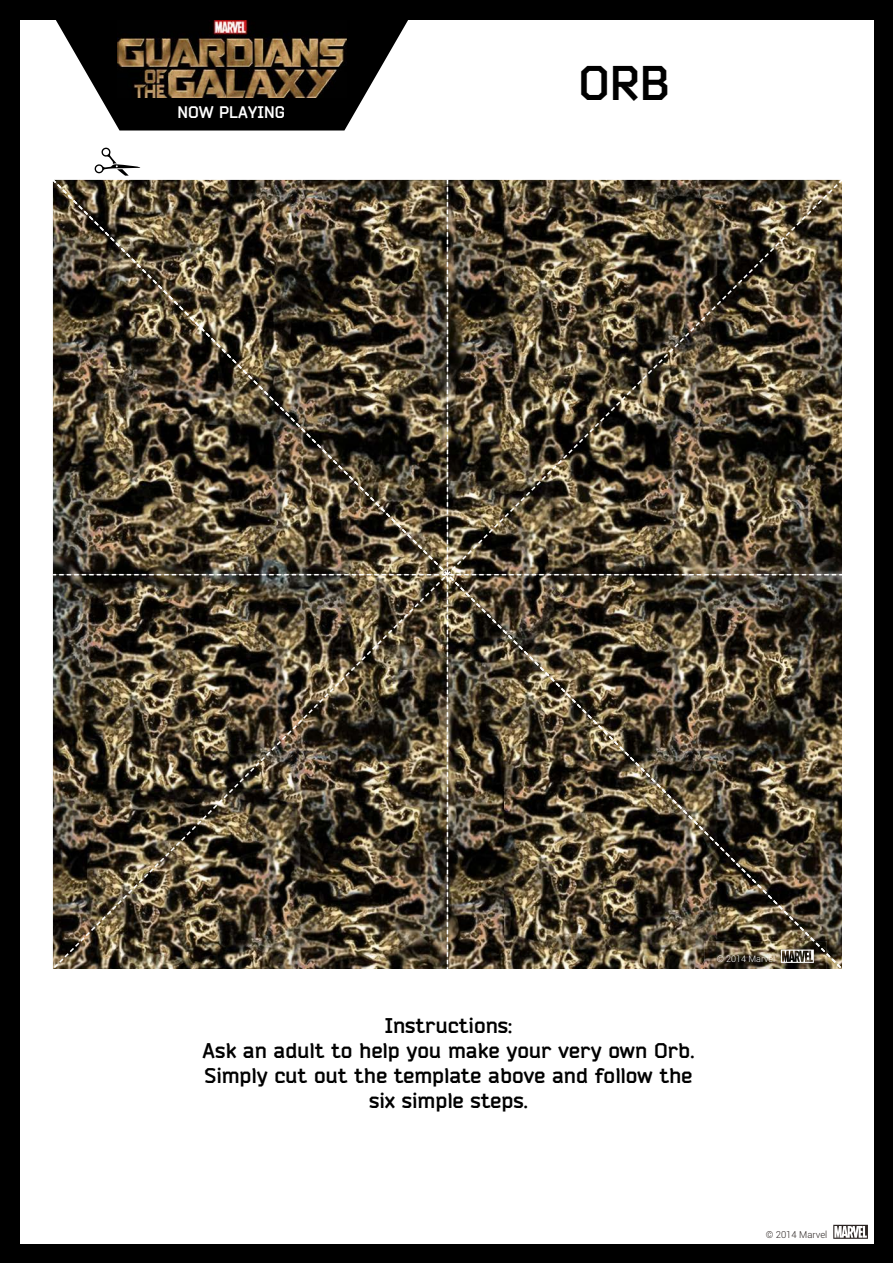
<style>
.page{position:relative;width:893px;height:1263px;background:#fff}
.page>*{position:absolute;margin:0;border:0;box-sizing:border-box;transform-origin:0 0}
.t1{font:700 48px "Bender";color:#000}
.t2{font:700 21px/25.2px "Bender";color:#000;text-align:center}
.t3{font:700 16.5px "Bender";color:#fff}
.t4{font:300 9.45px "Roboto";color:#2b2422}
.t5{font:300 9px "Roboto";color:#fff}
</style>
<div class="page">
<div style="left:1px;top:0;width:892px;height:1263px;background:#000"></div>
<div style="left:20px;top:20px;width:854px;height:1223px;background:#fff"></div>
<svg style="left:833px;top:1225px;width:35px;height:14px"></svg>
<svg style="left:56px;top:20px;width:352px;height:110px"></svg>
<img style="left:117px;top:20px;width:229px;height:77px">
<img style="left:54px;top:147px;width:788px;height:822px">
<p class="t3" style="left:177px;top:102px;width:109px">NOW PLAYING</p>
<h1 class="t1" style="left:578px;top:53px;width:93px">ORB</h1>
<p class="t2" style="left:203px;top:1013px;width:493px">Instructions:<br>Ask an adult to help you make your very own Orb.<br>Simply cut out the template above and follow the six simple steps.</p>
<p class="t5" style="left:717px;top:953px;width:60px">© 2014 Marvel</p>
<p class="t4" style="left:766px;top:1228px;width:63px">© 2014 Marvel</p>
</div>
